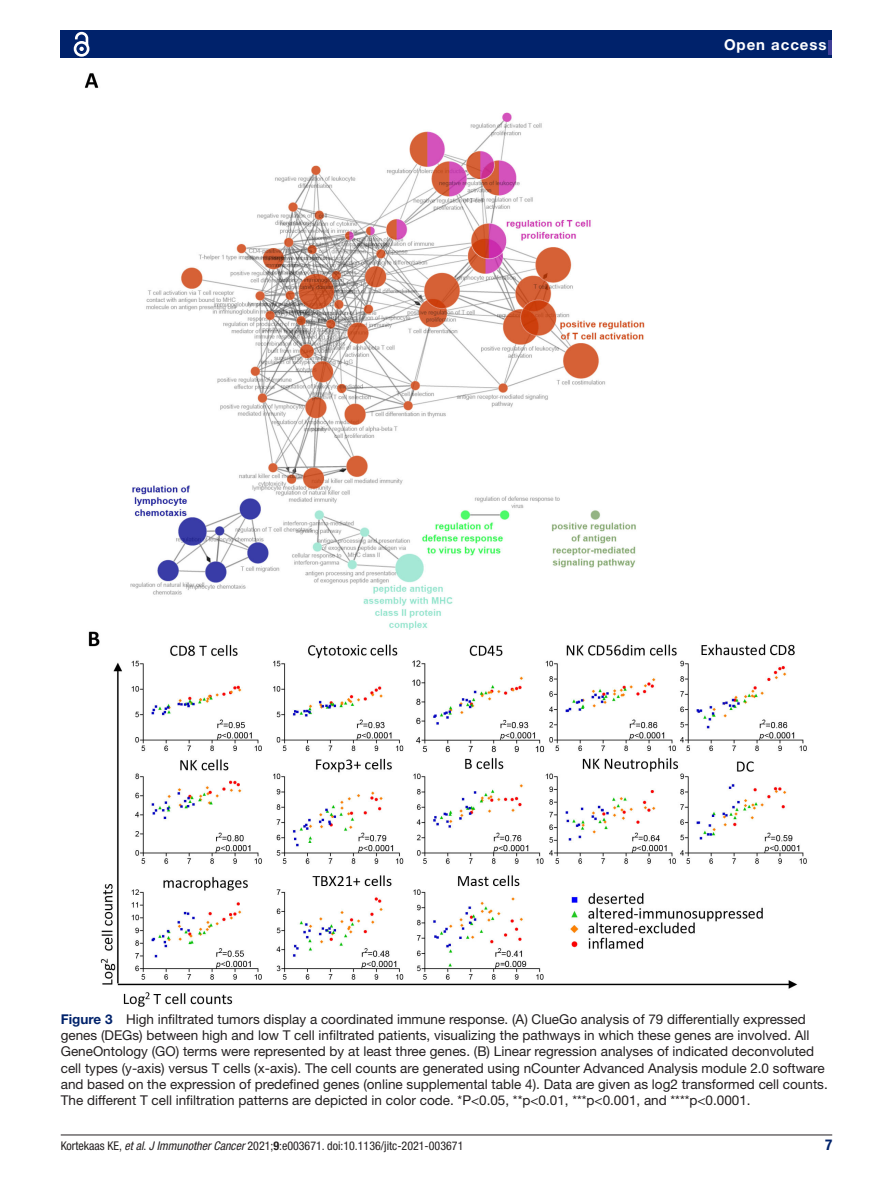
<style>
.page{position:relative;width:893px;height:1191px;background:#fff}
.page>*{position:absolute;margin:0;border:0;box-sizing:border-box;transform-origin:0 0}
.t1{font:700 15px "Helvetica Neue LT Std";letter-spacing:.065em;color:#fff}
.t2{font:700 condensed 15px "Helvetica Neue LT Std";color:#00226b}
.t3{font:13.5px/16.2px "Helvetica Neue LT Std";color:#231f20}
.t4{font:condensed 12px "Helvetica Neue LT Std";color:#231f20}
.s1{font-weight:700;color:#00226b}
.s2{font-style:italic}
.s3{font-weight:700}
</style>
<div class="page">
<hr style="left:61px;top:1134px;width:771px;height:1px;background:#231f20">
<div style="left:61px;top:31px;width:771px;height:27px;background:#00226b"></div>
<hr style="left:828px;top:40px;width:4px;height:15px;background:#414099">
<svg style="left:73px;top:31px;width:17px;height:26px"></svg>
<img style="left:85px;top:73px;width:722px;height:933px">
<p class="t1" style="left:724px;top:35px;width:104px">Open access</p>
<p class="t3" style="left:61px;top:1011px;width:768px"><span class="s1">Figure 3</span> High infiltrated tumors display a coordinated immune response. (A) ClueGo analysis of 79 differentially expressed genes (DEGs) between high and low T cell infiltrated patients, visualizing the pathways in which these genes are involved. All GeneOntology (GO) terms were represented by at least three genes. (B) Linear regression analyses of indicated deconvoluted cell types (y-axis) versus T cells (x-axis). The cell counts are generated using nCounter Advanced Analysis module 2.0 software and based on the expression of predefined genes (online supplemental table 4). Data are given as log2 transformed cell counts.<br>The different T cell infiltration patterns are depicted in color code. *P&lt;0.05, **p&lt;0.01, ***p&lt;0.001, and ****p&lt;0.0001.</p>
<p class="t4" style="left:61px;top:1138px;width:404px">Kortekaas KE, <span class="s2">et al</span>. <span class="s2">J Immunother Cancer</span> 2021;<span class="s3">9</span>:e003671. doi:10.1136/jitc-2021-003671</p>
<p class="t2" style="left:825px;top:1135px;width:9px">7</p>
</div>
